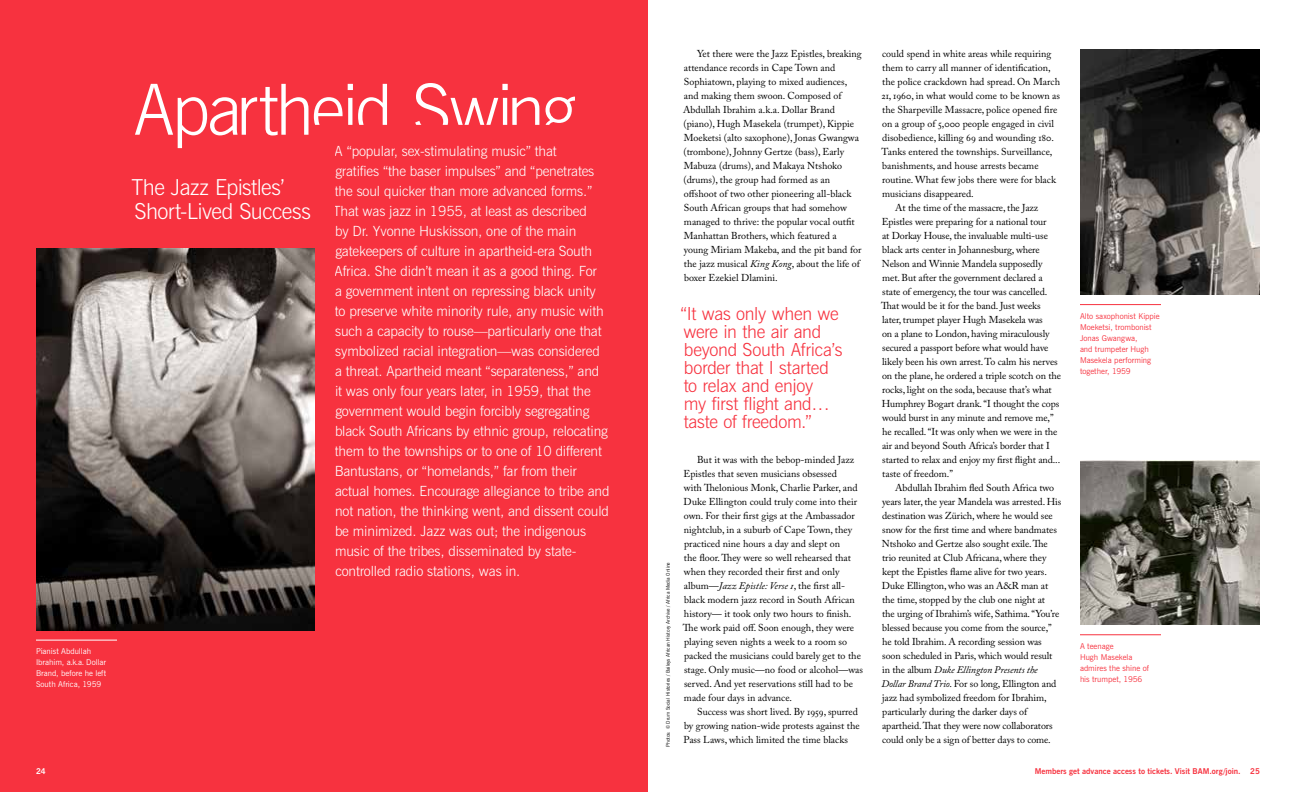
<style>
.page{position:relative;width:1296px;height:792px;background:#fff}
.page>*{position:absolute;margin:0;border:0;box-sizing:border-box;transform-origin:0 0}
.t1{font:300 22px/24px "News Gothic BT";letter-spacing:-.025em;color:#fff}
.t2{font:300 18px/18px "News Gothic BT";letter-spacing:-.015em;color:#f7323f}
.t3{font:300 14px/20px "News Gothic BT";letter-spacing:-.01em;color:#fff}
.t4{font:10px/14px "Adobe Caslon Pro";color:#000}
.t5{font:italic 10px "Adobe Caslon Pro";letter-spacing:-.01em;color:#000}
.t6{font:8px/11px "News Gothic BT";color:#f7323f}
.t7{font:8px/11px "News Gothic BT";color:#fff}
.t8{font:700 8px "News Gothic BT";color:#f7323f}
.t9{font:700 8px "News Gothic BT";color:#fff}
.t10{font:5px "News Gothic BT";color:#000}
.s1{font-style:italic}
.s2{font-style:normal}
</style>
<div class="page">
<div style="left:0;top:0;width:648px;height:792px;background:#f7323f"></div>
<svg style="left:135px;top:83px;width:440px;height:65px"></svg>
<img style="left:36px;top:248px;width:269px;height:382px">
<svg style="left:305px;top:115px;width:270px;height:516px"></svg>
<img style="left:1080px;top:50px;width:180px;height:244px">
<img style="left:1080px;top:460px;width:180px;height:165px">
<hr style="left:36px;top:640px;width:81px;height:1px;background:#fff">
<hr style="left:1080px;top:634px;width:81px;height:1px;background:#f7323f">
<hr style="left:1080px;top:304px;width:81px;height:1px;background:#f7323f">
<p class="t4" style="left:683px;top:47px;width:180px;text-indent:14px">Yet there were the Jazz Epistles, breaking attendance records in Cape Town and Sophiatown, playing to mixed audiences, and making them swoon. Composed of Abdullah Ibrahim a.k.a. Dollar Brand (piano), Hugh Masekela (trumpet), Kippie Moeketsi (alto saxophone), Jonas Gwangwa (trombone), Johnny Gertze (bass), Early Mabuza (drums), and Makaya Ntshoko (drums), the group had formed as an offshoot of two other pioneering all-black South African groups that had somehow managed to thrive: the popular vocal outfit Manhattan Brothers, which featured a young Miriam Makeba, and the pit band for the jazz musical <span class="s1">King Kong</span>, about the life of boxer Ezekiel Dlamini.</p>
<p class="t4" style="left:882px;top:47px;width:171px">could spend in white areas while requiring</p>
<p class="t4" style="left:882px;top:61px;width:170px">them to carry all manner of identification,</p>
<p class="t4" style="left:882px;top:75px;width:179px">the police crackdown had spread. On March</p>
<p class="t4" style="left:881px;top:89px;width:180px">21, 1960, in what would come to be known as</p>
<p class="t4" style="left:882px;top:103px;width:177px">the Sharpeville Massacre, police opened fire</p>
<p class="t4" style="left:882px;top:117px;width:174px">on a group of 5,000 people engaged in civil</p>
<p class="t4" style="left:882px;top:131px;width:173px">disobedience, killing 69 and wounding 180.</p>
<p class="t4" style="left:882px;top:145px;width:172px">Tanks entered the townships. Surveillance,</p>
<p class="t4" style="left:882px;top:159px;width:158px">banishments, and house arrests became</p>
<p class="t4" style="left:882px;top:173px;width:175px">routine. What few jobs there were for black</p>
<p class="t4" style="left:882px;top:187px;width:93px">musicians disappeared.</p>
<p class="t4" style="left:895px;top:201px;width:144px">At the time of the massacre, the Jazz</p>
<p class="t4" style="left:882px;top:215px;width:166px">Epistles were preparing for a national tour</p>
<p class="t4" style="left:882px;top:229px;width:167px">at Dorkay House, the invaluable multi-use</p>
<p class="t4" style="left:882px;top:243px;width:159px">black arts center in Johannesburg, where</p>
<p class="t4" style="left:882px;top:257px;width:162px">Nelson and Winnie Mandela supposedly</p>
<p class="t4" style="left:882px;top:271px;width:162px">met. But after the government declared a</p>
<p class="t4" style="left:882px;top:285px;width:167px">state of emergency, the tour was cancelled.</p>
<p class="t4" style="left:881px;top:299px;width:161px">That would be it for the band. Just weeks</p>
<p class="t4" style="left:882px;top:313px;width:162px">later, trumpet player Hugh Masekela was</p>
<p class="t4" style="left:882px;top:327px;width:169px">on a plane to London, having miraculously</p>
<p class="t4" style="left:882px;top:341px;width:168px">secured a passport before what would have</p>
<p class="t4" style="left:882px;top:355px;width:177px">likely been his own arrest. To calm his nerves</p>
<p class="t4" style="left:882px;top:369px;width:180px">on the plane, he ordered a triple scotch on the</p>
<p class="t4" style="left:882px;top:383px;width:171px">rocks, light on the soda, because that’s what</p>
<p class="t4" style="left:882px;top:397px;width:179px">Humphrey Bogart drank. “I thought the cops</p>
<p class="t4" style="left:882px;top:411px;width:173px">would burst in any minute and remove me,”</p>
<p class="t4" style="left:882px;top:425px;width:177px">he recalled. “It was only when we were in the</p>
<p class="t4" style="left:882px;top:439px;width:169px">air and beyond South Africa’s border that I</p>
<p class="t4" style="left:882px;top:453px;width:179px">started to relax and enjoy my first flight and...</p>
<p class="t4" style="left:882px;top:467px;width:72px">taste of freedom.”</p>
<p class="t4" style="left:895px;top:481px;width:160px">Abdullah Ibrahim fled South Africa two</p>
<p class="t4" style="left:882px;top:495px;width:181px">years later, the year Mandela was arrested. His</p>
<p class="t4" style="left:882px;top:509px;width:172px">destination was Zürich, where he would see</p>
<p class="t4" style="left:882px;top:523px;width:176px">snow for the first time and where bandmates</p>
<p class="t4" style="left:882px;top:537px;width:167px">Ntshoko and Gertze also sought exile. The</p>
<p class="t4" style="left:882px;top:551px;width:166px">trio reunited at Club Africana, where they</p>
<p class="t4" style="left:882px;top:565px;width:166px">kept the Epistles flame alive for two years.</p>
<p class="t4" style="left:882px;top:579px;width:168px">Duke Ellington, who was an A&amp;R man at</p>
<p class="t4" style="left:882px;top:593px;width:164px">the time, stopped by the club one night at</p>
<p class="t4" style="left:882px;top:607px;width:179px">the urging of Ibrahim’s wife, Sathima. “You’re</p>
<p class="t4" style="left:882px;top:621px;width:171px">blessed because you come from the source,”</p>
<p class="t4" style="left:882px;top:635px;width:161px">he told Ibrahim. A recording session was</p>
<p class="t4" style="left:882px;top:649px;width:172px">soon scheduled in Paris, which would result</p>
<p class="t5" style="left:882px;top:664px;width:157px"><span class="s2">in the album</span> Duke Ellington Presents the</p>
<p class="t4" style="left:881px;top:677px;width:177px"><span class="s1">Dollar Brand Trio</span>. For so long, Ellington and</p>
<p class="t4" style="left:882px;top:691px;width:166px">jazz had symbolized freedom for Ibrahim,</p>
<p class="t4" style="left:882px;top:705px;width:146px">particularly during the darker days of</p>
<p class="t4" style="left:882px;top:719px;width:172px">apartheid. That they were now collaborators</p>
<p class="t4" style="left:882px;top:733px;width:170px">could only be a sign of better days to come.</p>
<p class="t3" style="left:333px;top:141px;width:278px">A “popular, sex-stimulating music” that<br>gratifies “the baser impulses” and “penetrates the soul quicker than more advanced forms.” That was jazz in 1955, at least as described<br>by Dr. Yvonne Huskisson, one of the main gatekeepers of culture in apartheid-era South Africa. She didn’t mean it as a good thing. For<br>a government intent on repressing black unity<br>to preserve white minority rule, any music with such a capacity to rouse—particularly one that symbolized racial integration—was considered<br>a threat. Apartheid meant “separateness,” and<br>it was only four years later, in 1959, that the government would begin forcibly segregating black South Africans by ethnic group, relocating them to the townships or to one of 10 different Bantustans, or “homelands,” far from their actual homes. Encourage allegiance to tribe and not nation, the thinking went, and dissent could be minimized. Jazz was out; the indigenous music of the tribes, disseminated by state&shy;controlled radio stations, was in.</p>
<h1 class="t1" style="left:132px;top:175px;width:181px">The Jazz Epistles’<br>Short-Lived Success</h1>
<h2 class="t2" style="left:681px;top:305px;width:163px">“It was only when we were in the air and beyond South Africa’s border that I started to relax and enjoy<br>my first flight and... taste of freedom.”</h2>
<p class="t6" style="left:1080px;top:310px;width:81px">Alto saxophonist Kippie<br>Moeketsi, trombonist<br>Jonas Gwangwa,<br>and trumpeter Hugh<br>Masekela performing together, 1959</p>
<p class="t4" style="left:683px;top:453px;width:182px;text-indent:14px">But it was with the bebop-minded Jazz Epistles that seven musicians obsessed<br>with Thelonious Monk, Charlie Parker, and Duke Ellington could truly come into their own. For their first gigs at the Ambassador nightclub, in a suburb of Cape Town, they practiced nine hours a day and slept on<br>the floor. They were so well rehearsed that when they recorded their first and only album—<span class="s1">Jazz Epistle: Verse 1</span>, the first all&shy;black modern jazz record in South African history— it took only two hours to finish.<br>The work paid off. Soon enough, they were playing seven nights a week to a room so packed the musicians could barely get to the stage. Only music—no food or alcohol—was served. And yet reservations still had to be made four days in advance.</p>
<p class="t4" style="left:684px;top:705px;width:178px;text-indent:13px">Success was short lived. By 1959, spurred by growing nation-wide protests against the<br>Pass Laws, which limited the time blacks</p>
<p class="t10" style="left:665px;top:747px;width:186px;rotate:-90deg">Photos: © Drum Social Histories / Baileys African History Archive / Africa Media Online</p>
<p class="t7" style="left:36px;top:646px;width:72px">Pianist Abdullah<br>Ibrahim, a.k.a. Dollar<br>Brand, before he left<br>South Africa, 1959</p>
<p class="t6" style="left:1080px;top:640px;width:70px">A teenage<br>Hugh Masekela admires the shine of his trumpet, 1956</p>
<p class="t9" style="left:36px;top:766px;width:11px">24</p>
<p class="t8" style="left:1035px;top:766px;width:227px">Members get advance access to tickets. Visit BAM.org/join. 25</p>
</div>
